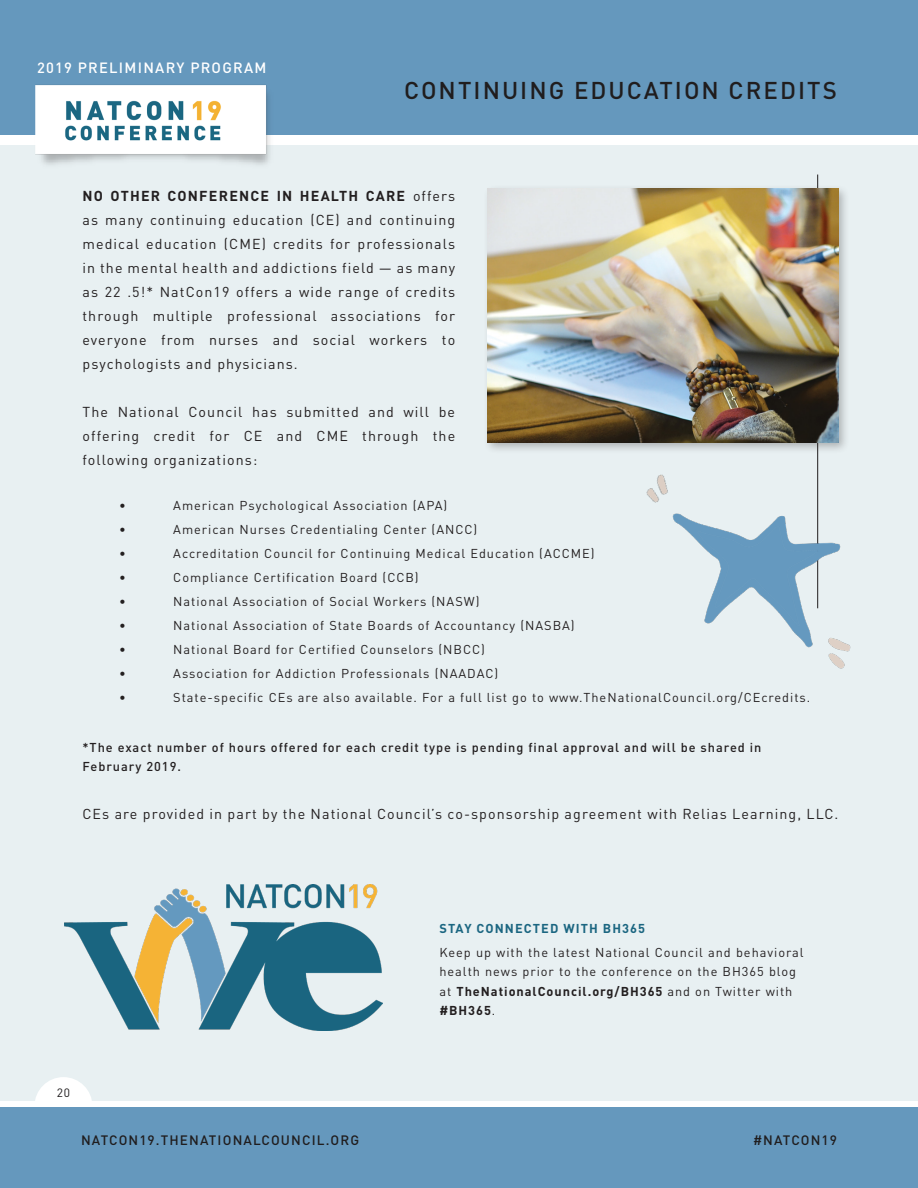
<style>
.page{position:relative;width:918px;height:1188px;background:#fff}
.page>*{position:absolute;margin:0;border:0;box-sizing:border-box;transform-origin:0 0}
.t1{font:500 24px "DIN Pro";letter-spacing:.085em;color:#201d1e}
.t2{font:500 14.7px "DIN Pro";letter-spacing:.085em;color:#fff}
.t3{font:14.25px/24px "DIN Pro";letter-spacing:.075em;color:#231f20;text-align:justify}
.t4{font:500 13.5px "DIN Pro";letter-spacing:.085em;color:#201d1e}
.t5{font:12.75px/19.5px "DIN Pro";letter-spacing:.075em;color:#231f20}
.t6{font:500 12.75px/19.5px "DIN Pro";letter-spacing:.075em;color:#231f20}
.t7{font:700 12.75px "DIN Pro";letter-spacing:.085em;color:#1b6681}
.t8{font:12px "DIN Pro";color:#201d1e}
.s1{font-weight:700}
</style>
<div class="page">
<div style="left:0;top:0;width:918px;height:135px;background:#6598bd"></div>
<div style="left:0;top:145px;width:918px;height:956px;background:#e8f0f2"></div>
<div style="left:35px;top:1077px;width:57px;height:58px;background:#fff;border-radius:50%"></div>
<div style="left:0;top:1107px;width:918px;height:81px;background:#6598bd"></div>
<img style="left:35px;top:85px;width:235px;height:80px">
<hr style="left:817px;top:175px;width:1px;height:433px;background:#201d1e">
<div style="left:483px;top:184px;width:367px;height:271px;background:#231f20;opacity:.3"></div>
<img style="left:488px;top:188px;width:350px;height:254px">
<img style="left:64px;top:885px;width:318px;height:146px">
<img style="left:672px;top:508px;width:169px;height:140px">
<img style="left:646px;top:474px;width:38px;height:42px">
<img style="left:823px;top:631px;width:28px;height:38px">
<p class="t2" style="left:37px;top:56px;width:231px">2019 PRELIMINARY PROGRAM</p>
<p class="t1" style="left:404px;top:71px;width:434px">CONTINUING EDUCATION CREDITS</p>
<p class="t3" style="left:82px;top:182px;width:374px"><span class="s1">NO OTHER CONFERENCE IN HEALTH CARE</span> offers as many continuing education (CE) and continuing medical education (CME) credits for professionals in the mental health and addictions field — as many as 22 .5!* NatCon19 offers a wide range of credits through multiple professional associations for everyone from nurses and social workers to psychologists and physicians.</p>
<p class="t3" style="left:82px;top:398px;width:374px">The National Council has submitted and will be offering credit for CE and CME through the following organizations:</p>
<p class="t5" style="left:119px;top:494px;width:8px">•</p>
<p class="t5" style="left:173px;top:494px;width:276px">American Psychological Association (APA)</p>
<p class="t5" style="left:119px;top:518px;width:8px">•</p>
<p class="t5" style="left:173px;top:518px;width:306px">American Nurses Credentialing Center (ANCC)</p>
<p class="t5" style="left:119px;top:542px;width:8px">•</p>
<p class="t5" style="left:173px;top:542px;width:423px">Accreditation Council for Continuing Medical Education (ACCME)</p>
<p class="t5" style="left:119px;top:566px;width:8px">•</p>
<p class="t5" style="left:173px;top:566px;width:247px">Compliance Certification Board (CCB)</p>
<p class="t5" style="left:119px;top:590px;width:8px">•</p>
<p class="t5" style="left:173px;top:590px;width:308px">National Association of Social Workers (NASW)</p>
<p class="t5" style="left:119px;top:614px;width:8px">•</p>
<p class="t5" style="left:173px;top:614px;width:403px">National Association of State Boards of Accountancy (NASBA)</p>
<p class="t5" style="left:119px;top:638px;width:8px">•</p>
<p class="t5" style="left:173px;top:638px;width:313px">National Board for Certified Counselors (NBCC)</p>
<p class="t5" style="left:119px;top:662px;width:8px">•</p>
<p class="t5" style="left:173px;top:662px;width:326px">Association for Addiction Professionals (NAADAC)</p>
<p class="t5" style="left:119px;top:686px;width:8px">•</p>
<p class="t5" style="left:173px;top:686px;width:638px">State-specific CEs are also available. For a full list go to www.TheNationalCouncil.org/CEcredits.</p>
<p class="t6" style="left:82px;top:736px;width:681px">*The exact number of hours offered for each credit type is pending final approval and will be shared in<br>February 2019.</p>
<p class="t3" style="left:82px;top:801px;width:758px">CEs are provided in part by the National Council’s co-sponsorship agreement with Relias Learning, LLC.</p>
<p class="t7" style="left:440px;top:917px;width:207px">STAY CONNECTED WITH BH365</p>
<p class="t5" style="left:439px;top:941px;width:366px">Keep up with the latest National Council and behavioral health news prior to the conference on the BH365 blog at <span class="s1">TheNationalCouncil.org/BH365</span> and on Twitter with <span class="s1">#BH365</span>.</p>
<p class="t8" style="left:57px;top:1084px;width:15px">20</p>
<p class="t4" style="left:81px;top:1130px;width:280px">NATCON19.THENATIONALCOUNCIL.ORG</p>
<p class="t4" style="left:753px;top:1130px;width:85px">#NATCON19</p>
</div>
